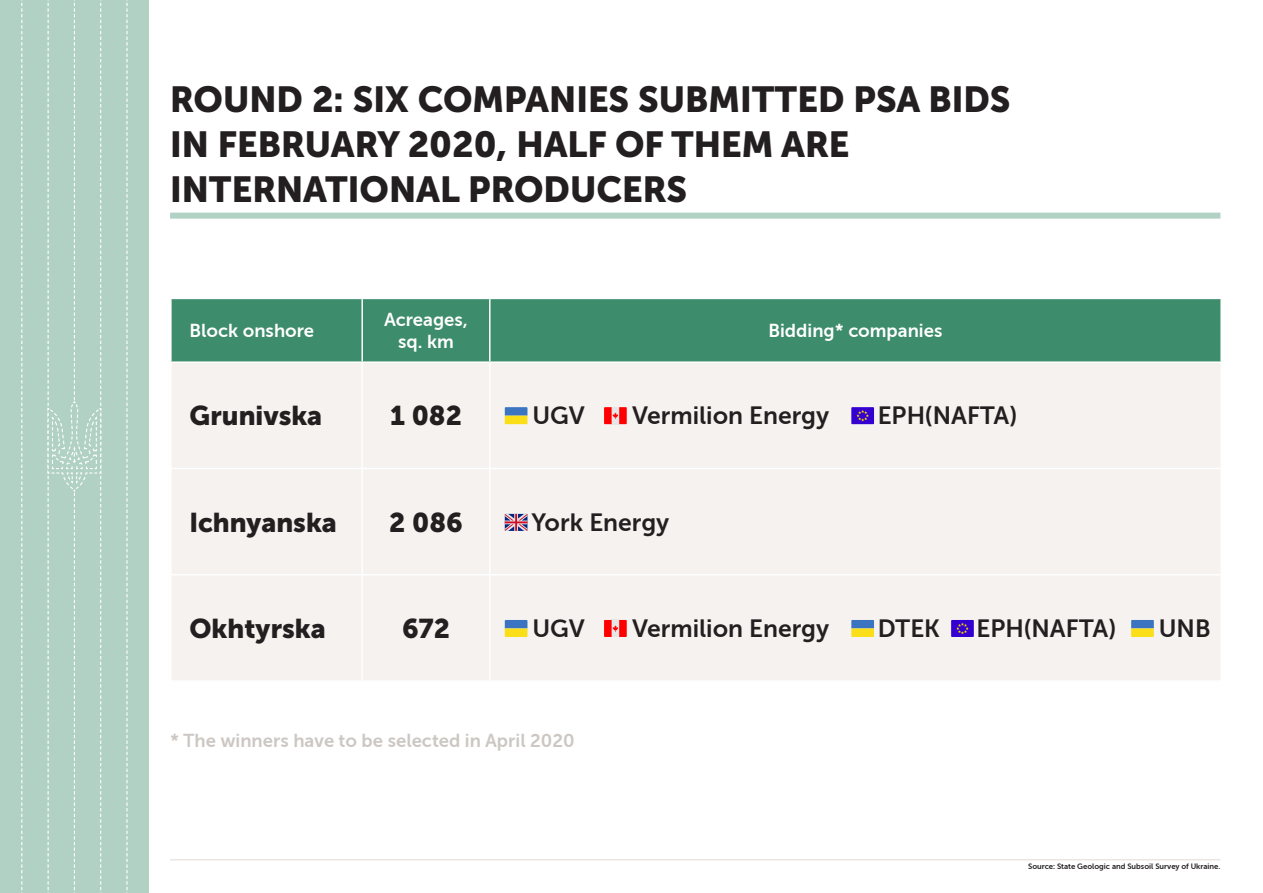
<style>
.page{position:relative;width:1263px;height:893px;background:#fff}
.page>*{position:absolute;margin:0;border:0;box-sizing:border-box;transform-origin:0 0}
.t1{font:36px "Museo Sans Cyrl 900";color:#231f20}
.t2{font:27px "Museo Sans Cyrl 900";color:#231f20}
.t3{font:24px "Museo Sans Cyrl 700";color:#231f20}
.t4{font:18px "Museo Sans Cyrl 700";color:#fff}
.t5{font:18px "Museo Sans Cyrl 700";color:#ccc7c2}
.t6{font:7.5px "Museo Sans Cyrl 700";color:#231f20}
</style>
<div class="page">
<div style="left:170px;top:213px;width:1050px;height:6px;background:#b0d1c4"></div>
<hr style="left:170px;top:859px;width:1050px;height:1px;background:#ebe6e0">
<div style="left:172px;top:299px;width:1048px;height:62px;background:#3d8c6b"></div>
<div style="left:172px;top:363px;width:1048px;height:317px;background:#f5f2f0"></div>
<hr style="left:361px;top:299px;width:2px;height:62px;background:#fff">
<hr style="left:489px;top:299px;width:1px;height:62px;background:#fff">
<hr style="left:361px;top:363px;width:2px;height:105px;background:#fff">
<hr style="left:489px;top:363px;width:1px;height:105px;background:#fff">
<hr style="left:170px;top:468px;width:192px;height:1px;background:#fff">
<hr style="left:362px;top:468px;width:128px;height:1px;background:#fff">
<hr style="left:361px;top:469px;width:2px;height:105px;background:#fff">
<hr style="left:490px;top:468px;width:732px;height:1px;background:#fff">
<hr style="left:489px;top:469px;width:1px;height:105px;background:#fff">
<hr style="left:170px;top:574px;width:192px;height:2px;background:#fff">
<hr style="left:362px;top:574px;width:128px;height:2px;background:#fff">
<hr style="left:361px;top:576px;width:2px;height:104px;background:#fff">
<hr style="left:490px;top:574px;width:732px;height:2px;background:#fff">
<hr style="left:489px;top:576px;width:1px;height:104px;background:#fff">
<div style="left:0;top:0;width:149px;height:893px;background:#b0d1c4"></div>
<svg style="left:126px;top:0;width:2px;height:893px"></svg>
<svg style="left:21px;top:0;width:1px;height:893px"></svg>
<svg style="left:47px;top:0;width:55px;height:893px"></svg>
<svg style="left:505px;top:407px;width:22px;height:17px"></svg>
<svg style="left:505px;top:620px;width:22px;height:17px"></svg>
<svg style="left:851px;top:620px;width:23px;height:17px"></svg>
<svg style="left:1131px;top:620px;width:23px;height:17px"></svg>
<svg style="left:604px;top:407px;width:23px;height:17px"></svg>
<svg style="left:604px;top:620px;width:23px;height:17px"></svg>
<div style="left:851px;top:407px;width:23px;height:17px;background:#3300d1"></div>
<svg style="left:856px;top:410px;width:13px;height:11px"></svg>
<div style="left:951px;top:620px;width:23px;height:17px;background:#3300d1"></div>
<svg style="left:956px;top:623px;width:13px;height:11px"></svg>
<svg style="left:505px;top:514px;width:22px;height:17px"></svg>
<p class="t1" style="left:170px;top:79px;width:842px">ROUND 2: SIX COMPANIES SUBMITTED PSA BIDS</p>
<p class="t1" style="left:170px;top:124px;width:681px">IN FEBRUARY 2020, HALF OF THEM ARE</p>
<p class="t1" style="left:170px;top:169px;width:519px">INTERNATIONAL PRODUCERS</p>
<p class="t4" style="left:190px;top:320px;width:126px">Block onshore</p>
<p class="t4" style="left:384px;top:310px;width:85px">Acreages,</p>
<p class="t4" style="left:398px;top:331px;width:57px">sq. km</p>
<p class="t4" style="left:769px;top:320px;width:175px">Bidding* companies</p>
<p class="t2" style="left:190px;top:401px;width:134px">Grunivska</p>
<p class="t2" style="left:390px;top:401px;width:73px">1 082</p>
<p class="t3" style="left:532px;top:402px;width:54px">UGV</p>
<p class="t3" style="left:632px;top:402px;width:199px">Vermilion Energy</p>
<p class="t3" style="left:878px;top:402px;width:141px">EPH(NAFTA)</p>
<p class="t2" style="left:190px;top:507px;width:149px">Ichnyanska</p>
<p class="t2" style="left:389px;top:507px;width:75px">2 086</p>
<p class="t3" style="left:532px;top:509px;width:139px">York Energy</p>
<p class="t2" style="left:190px;top:613px;width:138px">Okhtyrska</p>
<p class="t2" style="left:402px;top:613px;width:49px">672</p>
<p class="t3" style="left:532px;top:615px;width:54px">UGV</p>
<p class="t3" style="left:632px;top:615px;width:199px">Vermilion Energy</p>
<p class="t3" style="left:878px;top:615px;width:64px">DTEK</p>
<p class="t3" style="left:977px;top:615px;width:141px">EPH(NAFTA)</p>
<p class="t3" style="left:1159px;top:615px;width:53px">UNB</p>
<p class="t5" style="left:170px;top:730px;width:406px">* The winners have to be selected in April 2020</p>
<p class="t6" style="left:1028px;top:862px;width:194px">Source: State Geologic and Subsoil Survey of Ukraine.</p>
</div>
